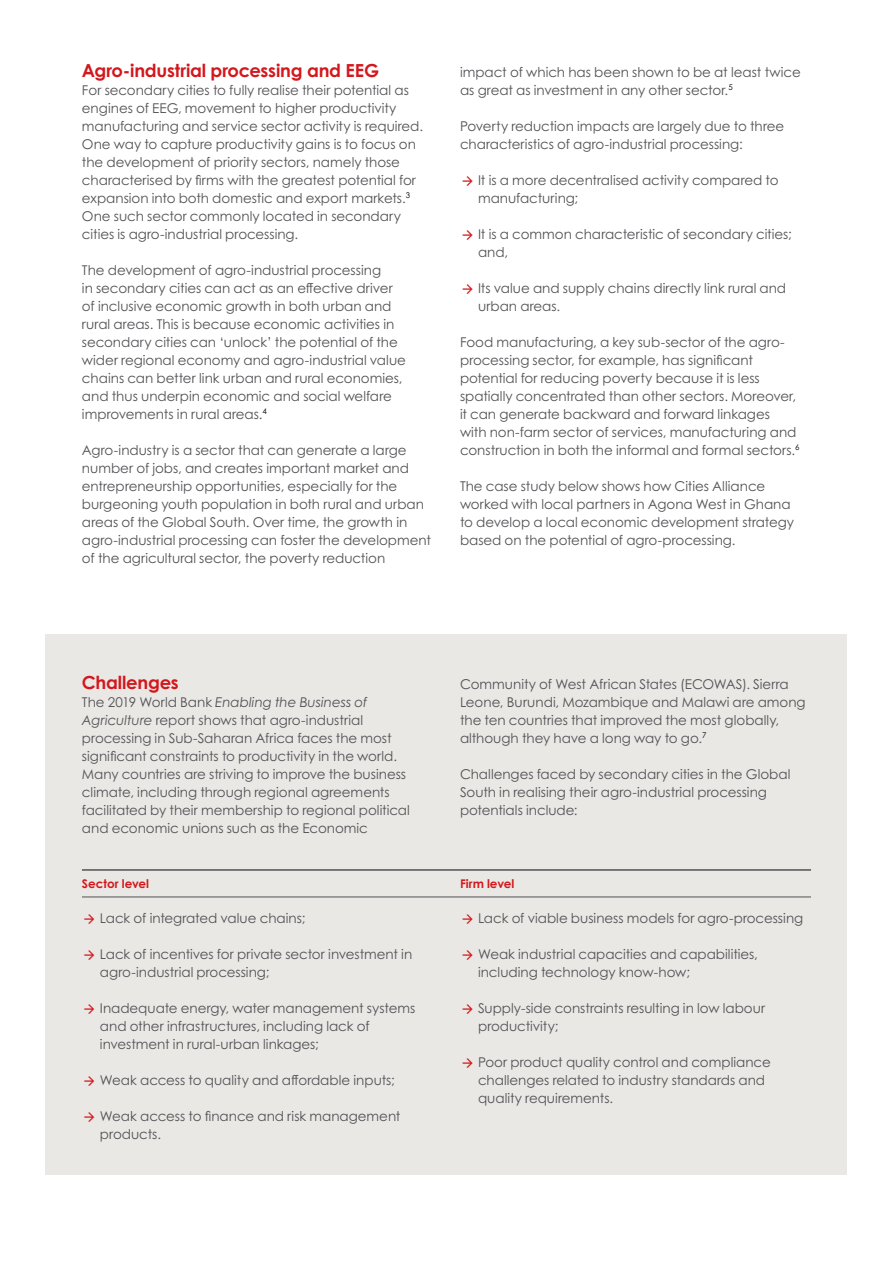
<style>
.page{position:relative;width:893px;height:1263px;background:#fff}
.page>*{position:absolute;margin:0;border:0;box-sizing:border-box;transform-origin:0 0}
.body_h2{font:700 18px "Century Gothic Pro";letter-spacing:-.015em;color:#d3181d}
.body_p_dark{font:13.5px/18px "Century Gothic Pro";letter-spacing:-.005em;color:#545155}
.table_th_1_left{font:700 12px "Century Gothic Pro";letter-spacing:.005em;color:#d3181d}
.s1{font-family:"Allumi Std";font-weight:300;font-size:18px;color:#d3181d}
.s2{font-style:italic}
</style>
<div class="page">
<div style="left:46px;top:634px;width:801px;height:541px;background:#eae8e5"></div>
<hr style="left:82px;top:897px;width:351px;height:1px;background:#545155">
<svg style="left:433px;top:897px;width:27px;height:1px"></svg>
<hr style="left:460px;top:897px;width:351px;height:1px;background:#545155">
<hr style="left:82px;top:869px;width:351px;height:2px;background:#545155">
<hr style="left:433px;top:869px;width:27px;height:2px;background:#545155">
<hr style="left:460px;top:869px;width:351px;height:2px;background:#545155">
<p class="body_h2" style="left:82px;top:59px;width:299px">Agro-industrial processing and EEG</p>
<p class="body_p_dark" style="left:82px;top:80px;width:343px">For secondary cities to fully realise their potential as engines of EEG, movement to higher productivity manufacturing and service sector activity is required.<br>One way to capture productivity gains is to focus on the development of priority sectors, namely those characterised by firms with the greatest potential for expansion into both domestic and export markets.<sup>3<br></sup>One such sector commonly located in secondary cities is agro-industrial processing.</p>
<p class="body_p_dark" style="left:82px;top:260px;width:325px">The development of agro-industrial processing<br>in secondary cities can act as an effective driver of inclusive economic growth in both urban and rural areas. This is because economic activities in secondary cities can ‘unlock’ the potential of the wider regional economy and agro-industrial value chains can better link urban and rural economies, and thus underpin economic and social welfare improvements in rural areas.<sup>4</sup></p>
<p class="body_p_dark" style="left:82px;top:440px;width:350px">Agro-industry is a sector that can generate a large number of jobs, and creates important market and entrepreneurship opportunities, especially for the burgeoning youth population in both rural and urban areas of the Global South. Over time, the growth in agro-industrial processing can foster the development of the agricultural sector, the poverty reduction</p>
<p class="body_p_dark" style="left:460px;top:62px;width:342px">impact of which has been shown to be at least twice as great as investment in any other sector.<sup>5</sup></p>
<p class="body_p_dark" style="left:460px;top:116px;width:326px">Poverty reduction impacts are largely due to three characteristics of agro-industrial processing:</p>
<p class="body_p_dark" style="left:478px;top:170px;width:302px;text-indent:-18px"><span class="s1">→</span> It is a more decentralised activity compared to manufacturing;</p>
<p class="body_p_dark" style="left:478px;top:224px;width:315px;text-indent:-18px"><span class="s1">→</span> It is a common characteristic of secondary cities; and,</p>
<p class="body_p_dark" style="left:478px;top:278px;width:310px;text-indent:-18px"><span class="s1">→</span> Its value and supply chains directly link rural and urban areas.</p>
<p class="body_p_dark" style="left:460px;top:332px;width:341px">Food manufacturing, a key sub-sector of the agro&shy;processing sector, for example, has significant potential for reducing poverty because it is less spatially concentrated than other sectors. Moreover, it can generate backward and forward linkages with non-farm sector of services, manufacturing and construction in both the informal and formal sectors.<sup>6</sup></p>
<p class="body_p_dark" style="left:460px;top:476px;width:336px">The case study below shows how Cities Alliance worked with local partners in Agona West in Ghana to develop a local economic development strategy based on the potential of agro-processing.</p>
<p class="body_h2" style="left:82px;top:671px;width:98px">Challenges</p>
<p class="body_p_dark" style="left:82px;top:692px;width:329px">The 2019 World Bank <span class="s2">Enabling the Business of Agriculture</span> report shows that agro-industrial processing in Sub-Saharan Africa faces the most significant constraints to productivity in the world.<br>Many countries are striving to improve the business climate, including through regional agreements facilitated by their membership to regional political and economic unions such as the Economic</p>
<p class="body_p_dark" style="left:460px;top:674px;width:347px">Community of West African States (ECOWAS). Sierra Leone, Burundi, Mozambique and Malawi are among the ten countries that improved the most globally, although they have a long way to go.<sup>7</sup></p>
<p class="body_p_dark" style="left:460px;top:764px;width:332px">Challenges faced by secondary cities in the Global<br>South in realising their agro-industrial processing potentials include:</p>
<p class="table_th_1_left" style="left:82px;top:876px;width:69px">Sector level</p>
<p class="table_th_1_left" style="left:460px;top:876px;width:56px">Firm level</p>
<p class="body_p_dark" style="left:82px;top:908px;width:225px"><span class="s1">→</span> Lack of integrated value chains;</p>
<p class="body_p_dark" style="left:100px;top:944px;width:314px;text-indent:-18px"><span class="s1">→</span> Lack of incentives for private sector investment in agro-industrial processing;</p>
<p class="body_p_dark" style="left:100px;top:998px;width:317px;text-indent:-18px"><span class="s1">→</span> Inadequate energy, water management systems and other infrastructures, including lack of investment in rural-urban linkages;</p>
<p class="body_p_dark" style="left:82px;top:1070px;width:314px"><span class="s1">→</span> Weak access to quality and affordable inputs;</p>
<p class="body_p_dark" style="left:100px;top:1106px;width:302px;text-indent:-18px"><span class="s1">→</span> Weak access to finance and risk management products.</p>
<p class="body_p_dark" style="left:460px;top:908px;width:345px"><span class="s1">→</span> Lack of viable business models for agro-processing</p>
<p class="body_p_dark" style="left:478px;top:944px;width:282px;text-indent:-18px"><span class="s1">→</span> Weak industrial capacities and capabilities, including technology know-how;</p>
<p class="body_p_dark" style="left:478px;top:998px;width:289px;text-indent:-18px"><span class="s1">→</span> Supply-side constraints resulting in low labour productivity;</p>
<p class="body_p_dark" style="left:478px;top:1052px;width:294px;text-indent:-18px"><span class="s1">→</span> Poor product quality control and compliance challenges related to industry standards and quality requirements.</p>
</div>
